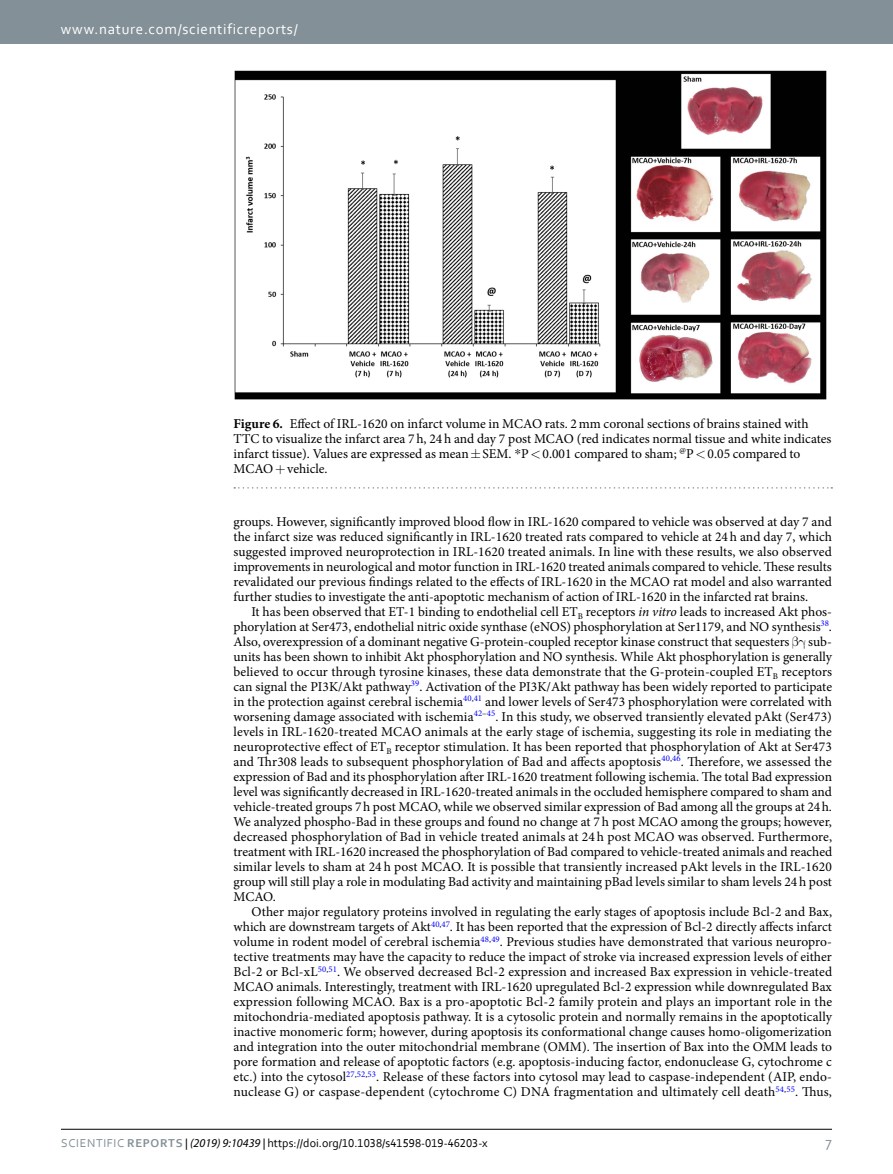
<style>
.page{position:relative;width:893px;height:1174px;background:#fff}
.page>*{position:absolute;margin:0;border:0;box-sizing:border-box;transform-origin:0 0}
.t1{font:15px "Corbel";letter-spacing:.045em;color:#fff}
.t2{font:15px "Corbel";color:#839097}
.t3{font:13.5px/15px "Minion Pro";color:#000;text-align:justify}
.t4{font:12px "Corbel";color:#000}
.s1{font-weight:700}
.s2{font-family:"STIX General"}
.s3{font-style:italic}
.s4{color:#839097}
.s5{font-weight:700;color:#839097}
.s6{font-family:"Myriad Pro";font-style:italic}
</style>
<div class="page">
<hr style="left:61px;top:1129px;width:771px;height:1px;background:#000">
<div style="left:0;top:0;width:893px;height:43px;background:#839097"></div>
<img style="left:234px;top:70px;width:593px;height:330px">
<svg style="left:234px;top:487px;width:598px;height:1px"></svg>
<p class="t1" style="left:61px;top:19px;width:238px">www.nature.com/scientificreports/</p>
<p class="t3" style="left:233px;top:416px;width:599px;text-align:left"><span class="s1">Figure 6.</span> Effect of IRL-1620 on infarct volume in MCAO rats. 2mm coronal sections of brains stained with TTC to visualize the infarct area 7h, 24h and day 7 post MCAO (red indicates normal tissue and white indicates infarct tissue). Values are expressed as mean SEM. <span class="s2">*</span>P 0.001 compared to sham; <sup>@</sup>P 0.05 compared to MCAO vehicle.</p>
<p class="t3" style="left:233px;top:514px;width:600px">groups. However, significantly improved blood flow in IRL-1620 compared to vehicle was observed at day 7 and the infarct size was reduced significantly in IRL-1620 treated rats compared to vehicle at 24h and day 7, which suggested improved neuroprotection in IRL-1620 treated animals. In line with these results, we also observed improvements in neurological and motor function in IRL-1620 treated animals compared to vehicle. These results revalidated our previous findings related to the effects of IRL-1620 in the MCAO rat model and also warranted further studies to investigate the anti-apoptotic mechanism of action of IRL-1620 in the infarcted rat brains.</p>
<p class="t3" style="left:233px;top:604px;width:600px;text-indent:18px">It has been observed that ET-1 binding to endothelial cell ET<sub>B</sub> receptors <span class="s3">in vitro</span> leads to increased Akt phos&shy;phorylation at Ser473, endothelial nitric oxide synthase (eNOS) phosphorylation at Ser1179, and NO synthesis<sup>38</sup>.<br>Also, overexpression of a dominant negative G-protein-coupled receptor kinase construct that sequesters</p>
<p class="t3" style="left:233px;top:634px;width:600px;text-indent:575px">sub&shy;units has been shown to inhibit Akt phosphorylation and NO synthesis. While Akt phosphorylation is generally believed to occur through tyrosine kinases, these data demonstrate that the G-protein-coupled ET<sub>B</sub> receptors can signal the PI3K/Akt pathway<sup>39</sup>. Activation of the PI3K/Akt pathway has been widely reported to participate in the protection against cerebral ischemia<sup>40</sup><sup>,</sup><sup>41</sup> and lower levels of Ser473 phosphorylation were correlated with worsening damage associated with ischemia<sup>42</sup><sup>–</sup><sup>45</sup>. In this study, we observed transiently elevated pAkt (Ser473) levels in IRL-1620-treated MCAO animals at the early stage of ischemia, suggesting its role in mediating the neuroprotective effect of ET<sub>B</sub> receptor stimulation. It has been reported that phosphorylation of Akt at Ser473 and Thr308 leads to subsequent phosphorylation of Bad and affects apoptosis<sup>40</sup><sup>,</sup><sup>46</sup>. Therefore, we assessed the expression of Bad and its phosphorylation after IRL-1620 treatment following ischemia. The total Bad expression level was significantly decreased in IRL-1620-treated animals in the occluded hemisphere compared to sham and vehicle-treated groups 7h post MCAO, while we observed similar expression of Bad among all the groups at 24h.<br>We analyzed phospho-Bad in these groups and found no change at 7 h post MCAO among the groups; however, decreased phosphorylation of Bad in vehicle treated animals at 24 h post MCAO was observed. Furthermore, treatment with IRL-1620 increased the phosphorylation of Bad compared to vehicle-treated animals and reached similar levels to sham at 24 h post MCAO. It is possible that transiently increased pAkt levels in the IRL-1620 group will still play a role in modulating Bad activity and maintaining pBad levels similar to sham levels 24h post MCAO.</p>
<p class="t3" style="left:233px;top:904px;width:600px;text-indent:18px">Other major regulatory proteins involved in regulating the early stages of apoptosis include Bcl-2 and Bax, which are downstream targets of Akt<sup>40</sup><sup>,</sup><sup>47</sup>. It has been reported that the expression of Bcl-2 directly affects infarct volume in rodent model of cerebral ischemia<sup>48</sup><sup>,</sup><sup>49</sup>. Previous studies have demonstrated that various neuropro&shy;tective treatments may have the capacity to reduce the impact of stroke via increased expression levels of either Bcl-2 or Bcl-xL<sup>50</sup><sup>,</sup><sup>51</sup>. We observed decreased Bcl-2 expression and increased Bax expression in vehicle-treated MCAO animals. Interestingly, treatment with IRL-1620 upregulated Bcl-2 expression while downregulated Bax expression following MCAO. Bax is a pro-apoptotic Bcl-2 family protein and plays an important role in the mitochondria-mediated apoptosis pathway. It is a cytosolic protein and normally remains in the apoptotically inactive monomeric form; however, during apoptosis its conformational change causes homo-oligomerization and integration into the outer mitochondrial membrane (OMM). The insertion of Bax into the OMM leads to pore formation and release of apoptotic factors (e.g. apoptosis-inducing factor, endonuclease G, cytochrome c etc.) into the cytosol<sup>27</sup><sup>,</sup><sup>52</sup><sup>,</sup><sup>53</sup>. Release of these factors into cytosol may lead to caspase-independent (AIP, endo&shy;nuclease G) or caspase-dependent (cytochrome C) DNA fragmentation and ultimately cell death<sup>54</sup><sup>,</sup><sup>55</sup>. Thus,</p>
<p class="t4" style="left:61px;top:1135px;width:428px"><span class="s4">Scientific</span> <span class="s5">REPORTS</span> | <span class="s6">(2019) 9:10439</span> | https://doi.org/10.1038/s41598-019-46203-x</p>
<p class="t2" style="left:826px;top:1132px;width:8px">7</p>
</div>
